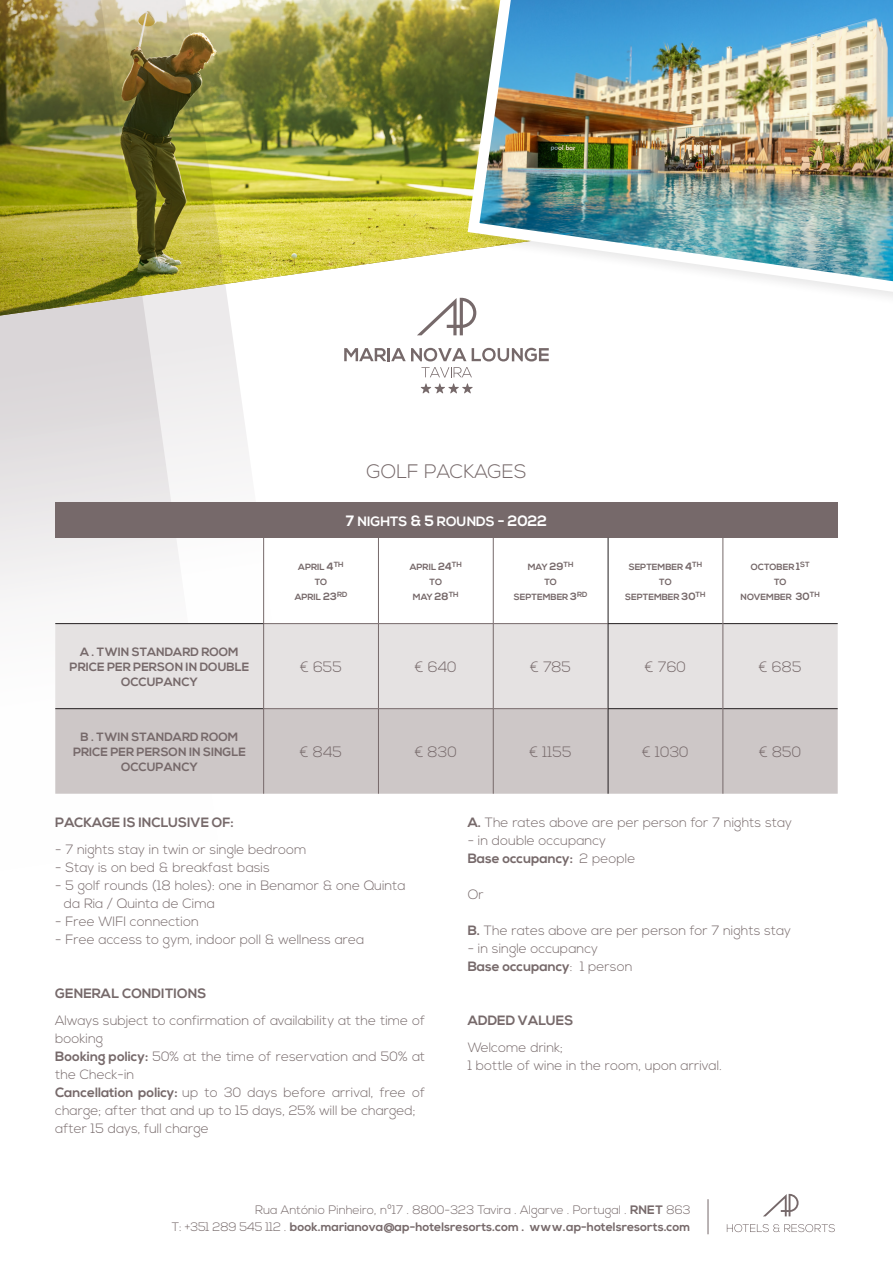
<style>
.page{position:relative;width:893px;height:1263px;background:#fff}
.page>*{position:absolute;margin:0;border:0;box-sizing:border-box;transform-origin:0 0}
.t1{font:300 19.5px "Nexa";color:#76696a}
.Estilo_de_parágrafo{font:300 15px "Nexa";color:#76696a}
.Estilo_de_parágrafo-2{font:300 13.5px/18px "Nexa";color:#76696a}
.Estilo_de_parágrafo-3{font:700 13.5px "Nexa";color:#76696a}
.Estilo_de_parágrafo-4{font:700 13.5px "Nexa";color:#fff}
.t2{font:300 12.3px/16.8px "Nexa";color:#76696a;text-align:right}
.Estilo_de_parágrafo-5{font:700 12px/15px "Nexa";color:#76696a;text-align:center}
.Estilo_de_parágrafo-6{font:700 9px "Nexa";color:#76696a}
.s1{font-size:15px}
.s2{font-size:10.5px}
.s3{font-weight:700}
.s4{font-weight:300}
</style>
<div class="page">
<img style="left:283px;top:0;width:179px;height:298px">
<img style="left:462px;top:0;width:431px;height:316px">
<svg style="left:219px;top:0;width:64px;height:623px"></svg>
<img style="left:0;top:0;width:219px;height:598px">
<svg style="left:344px;top:348px;width:122px;height:13px"></svg>
<svg style="left:472px;top:348px;width:77px;height:13px"></svg>
<svg style="left:417px;top:298px;width:59px;height:37px"></svg>
<svg style="left:421px;top:367px;width:52px;height:26px"></svg>
<hr style="left:708px;top:1199px;width:1px;height:35px;background:#76696a">
<svg style="left:763px;top:1194px;width:36px;height:22px"></svg>
<svg style="left:727px;top:1224px;width:108px;height:8px"></svg>
<div style="left:55px;top:502px;width:783px;height:36px;background:#76696a"></div>
<div style="left:55px;top:624px;width:783px;height:84px;background:#e5e2e2"></div>
<div style="left:55px;top:709px;width:783px;height:85px;background:#cdc7c7"></div>
<hr style="left:55px;top:708px;width:208px;height:1px;background:#231f20">
<hr style="left:608px;top:708px;width:115px;height:1px;background:#231f20">
<hr style="left:608px;top:709px;width:1px;height:85px;background:#231f20">
<hr style="left:723px;top:708px;width:115px;height:1px;background:#231f20">
<hr style="left:263px;top:708px;width:115px;height:1px;background:#76696a">
<hr style="left:263px;top:709px;width:1px;height:85px;background:#76696a">
<hr style="left:378px;top:708px;width:115px;height:1px;background:#76696a">
<hr style="left:378px;top:709px;width:1px;height:85px;background:#76696a">
<hr style="left:493px;top:708px;width:115px;height:1px;background:#76696a">
<hr style="left:493px;top:709px;width:1px;height:85px;background:#76696a">
<hr style="left:263px;top:538px;width:1px;height:85px;background:#76696a">
<hr style="left:378px;top:538px;width:1px;height:85px;background:#76696a">
<hr style="left:493px;top:538px;width:1px;height:85px;background:#76696a">
<hr style="left:263px;top:623px;width:115px;height:1px;background:#76696a">
<hr style="left:263px;top:624px;width:1px;height:84px;background:#76696a">
<hr style="left:378px;top:623px;width:115px;height:1px;background:#76696a">
<hr style="left:378px;top:624px;width:1px;height:84px;background:#76696a">
<hr style="left:493px;top:623px;width:115px;height:1px;background:#76696a">
<hr style="left:493px;top:624px;width:1px;height:84px;background:#76696a">
<hr style="left:608px;top:538px;width:1px;height:85px;background:#231f20">
<hr style="left:55px;top:623px;width:208px;height:1px;background:#231f20">
<hr style="left:608px;top:623px;width:115px;height:1px;background:#231f20">
<hr style="left:608px;top:624px;width:1px;height:84px;background:#231f20">
<hr style="left:723px;top:623px;width:115px;height:1px;background:#231f20">
<hr style="left:723px;top:538px;width:1px;height:86px;background:#76696a">
<hr style="left:723px;top:624px;width:1px;height:85px;background:#76696a">
<hr style="left:723px;top:709px;width:1px;height:85px;background:#76696a">
<p class="t1" style="left:366px;top:460px;width:162px">GOLF PACKAGES</p>
<p class="Estilo_de_parágrafo-4" style="left:346px;top:513px;width:203px"><span class="s1">7</span> NIGHTS <span class="s1">&amp; 5</span> ROUNDS <span class="s1">- 2022</span></p>
<p class="Estilo_de_parágrafo-6" style="left:298px;top:561px;width:47px">APRIL <span class="s2">4</span><sup>TH</sup></p>
<p class="Estilo_de_parágrafo-6" style="left:315px;top:576px;width:14px">TO</p>
<p class="Estilo_de_parágrafo-6" style="left:295px;top:591px;width:54px">APRIL <span class="s2">23</span><sup>RD</sup></p>
<p class="Estilo_de_parágrafo-6" style="left:410px;top:561px;width:54px">APRIL <span class="s2">24</span><sup>TH</sup></p>
<p class="Estilo_de_parágrafo-6" style="left:430px;top:576px;width:14px">TO</p>
<p class="Estilo_de_parágrafo-6" style="left:413px;top:591px;width:47px">MAY <span class="s2">28</span><sup>TH</sup></p>
<p class="Estilo_de_parágrafo-6" style="left:528px;top:561px;width:47px">MAY <span class="s2">29</span><sup>TH</sup></p>
<p class="Estilo_de_parágrafo-6" style="left:544px;top:576px;width:14px">TO</p>
<p class="Estilo_de_parágrafo-6" style="left:514px;top:591px;width:75px">SEPTEMBER <span class="s2">3</span><sup>RD</sup></p>
<p class="Estilo_de_parágrafo-6" style="left:629px;top:561px;width:75px">SEPTEMBER <span class="s2">4</span><sup>TH</sup></p>
<p class="Estilo_de_parágrafo-6" style="left:659px;top:576px;width:14px">TO</p>
<p class="Estilo_de_parágrafo-6" style="left:625px;top:591px;width:82px">SEPTEMBER <span class="s2">30</span><sup>TH</sup></p>
<p class="Estilo_de_parágrafo-6" style="left:751px;top:561px;width:60px">OCTOBER <span class="s2">1</span><sup>ST</sup></p>
<p class="Estilo_de_parágrafo-6" style="left:774px;top:576px;width:14px">TO</p>
<p class="Estilo_de_parágrafo-6" style="left:740px;top:591px;width:81px">NOVEMBER <span class="s2">30</span><sup>TH</sup></p>
<p class="Estilo_de_parágrafo-5" style="left:80px;top:644px;width:160px">A . TWIN STANDARD ROOM</p>
<p class="Estilo_de_parágrafo-5" style="left:70px;top:659px;width:181px">PRICE PER PERSON IN DOUBLE<br>OCCUPANCY</p>
<p class="Estilo_de_parágrafo" style="left:300px;top:658px;width:43px">€ 655</p>
<p class="Estilo_de_parágrafo" style="left:415px;top:658px;width:43px">€ 640</p>
<p class="Estilo_de_parágrafo" style="left:530px;top:658px;width:43px">€ 785</p>
<p class="Estilo_de_parágrafo" style="left:645px;top:658px;width:43px">€ 760</p>
<p class="Estilo_de_parágrafo" style="left:759px;top:658px;width:44px">€ 685</p>
<p class="Estilo_de_parágrafo-5" style="left:81px;top:729px;width:159px">B . TWIN STANDARD ROOM</p>
<p class="Estilo_de_parágrafo-5" style="left:73px;top:744px;width:174px">PRICE PER PERSON IN SINGLE<br>OCCUPANCY</p>
<p class="Estilo_de_parágrafo" style="left:300px;top:743px;width:44px">€ 845</p>
<p class="Estilo_de_parágrafo" style="left:415px;top:743px;width:44px">€ 830</p>
<p class="Estilo_de_parágrafo" style="left:530px;top:743px;width:44px">€ 1155</p>
<p class="Estilo_de_parágrafo" style="left:642px;top:743px;width:48px">€ 1030</p>
<p class="Estilo_de_parágrafo" style="left:759px;top:743px;width:44px">€ 850</p>
<p class="Estilo_de_parágrafo-3" style="left:55px;top:814px;width:180px">PACKAGE IS INCLUSIVE OF:</p>
<p class="Estilo_de_parágrafo-2" style="left:55px;top:840px;width:253px">- 7 nights stay in twin or single bedroom</p>
<p class="Estilo_de_parágrafo-2" style="left:55px;top:858px;width:216px">- Stay is on bed &amp; breakfast basis</p>
<p class="Estilo_de_parágrafo-2" style="left:55px;top:876px;width:352px">- 5 golf rounds (18 holes): one in Benamor &amp; one Quinta</p>
<p class="Estilo_de_parágrafo-2" style="left:64px;top:894px;width:153px">da Ria / Quinta de Cima</p>
<p class="Estilo_de_parágrafo-2" style="left:55px;top:912px;width:145px">- Free WIFI connection</p>
<p class="Estilo_de_parágrafo-2" style="left:55px;top:930px;width:311px">- Free access to gym, indoor poll &amp; wellness area</p>
<p class="Estilo_de_parágrafo-3" style="left:55px;top:985px;width:153px">GENERAL CONDITIONS</p>
<p class="Estilo_de_parágrafo-2" style="left:55px;top:1011px;width:371px">Always subject to confirmation of availability at the time of booking</p>
<p class="Estilo_de_parágrafo-2" style="left:55px;top:1047px;width:371px"><span class="s3">Booking policy:</span> 50% at the time of reservation and 50% at the Check-in</p>
<p class="Estilo_de_parágrafo-2" style="left:55px;top:1083px;width:371px"><span class="s3">Cancellation policy:</span> up to 30 days before arrival, free of charge; after that and up to 15 days, 25% will be charged;</p>
<p class="Estilo_de_parágrafo-2" style="left:55px;top:1119px;width:155px">after 15 days, full charge</p>
<p class="Estilo_de_parágrafo-2" style="left:468px;top:813px;width:326px"><span class="s3">A.</span> The rates above are per person for 7 nights stay</p>
<p class="Estilo_de_parágrafo-2" style="left:468px;top:831px;width:140px">- in double occupancy</p>
<p class="Estilo_de_parágrafo-3" style="left:468px;top:850px;width:169px">Base occupancy: <span class="s4">2 people</span></p>
<p class="Estilo_de_parágrafo-2" style="left:468px;top:885px;width:18px">Or</p>
<p class="Estilo_de_parágrafo-2" style="left:468px;top:921px;width:325px"><span class="s3">B.</span> The rates above are per person for 7 nights stay</p>
<p class="Estilo_de_parágrafo-2" style="left:468px;top:939px;width:132px">- in single occupancy</p>
<p class="Estilo_de_parágrafo-3" style="left:468px;top:958px;width:166px">Base occupancy<span class="s4">: 1 person</span></p>
<p class="Estilo_de_parágrafo-3" style="left:468px;top:1012px;width:107px">ADDED VALUES</p>
<p class="Estilo_de_parágrafo-2" style="left:468px;top:1038px;width:97px">Welcome drink;</p>
<p class="Estilo_de_parágrafo-2" style="left:468px;top:1056px;width:256px">1 bottle of wine in the room, upon arrival.</p>
<p class="t2" style="left:172px;top:1201px;width:520px">Rua António Pinheiro, nº17 . 8800-323 Tavira . Algarve . Portugal . <span class="s3">RNET</span> 863<br>T: +351 289 545 112 . <span class="s3">book.marianova@ap-hotelsresorts.com . www.ap-hotelsresorts.com</span></p>
</div>
